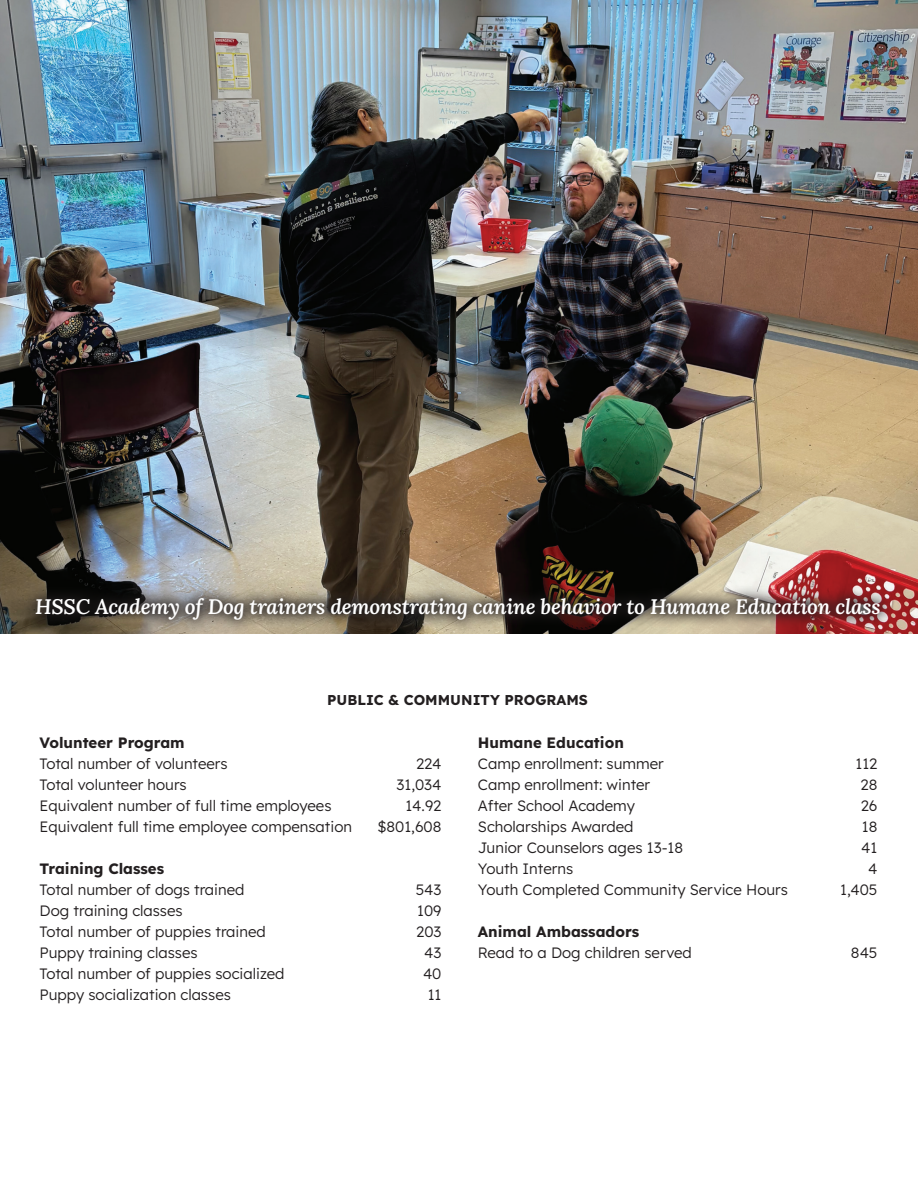
<style>
.page{position:relative;width:918px;height:1188px;background:#fff}
.page>*{position:absolute;margin:0;border:0;box-sizing:border-box;transform-origin:0 0}
.t1{font:italic 21px "Lora";letter-spacing:-.015em;color:#fff}
.t2{font:300 15px "Lexend";color:#231f20}
.t3{font:700 15px "Lexend";color:#231f20}
.t4{font:700 14.25px "Lexend";color:#231f20}
</style>
<div class="page">
<img style="left:0;top:0;width:918px;height:634px">
<img style="left:22px;top:584px;width:872px;height:50px">
<p class="t1" style="left:35px;top:592px;width:847px">HSSC Academy of Dog trainers demonstrating canine behavior to Humane Education class</p>
<p class="t4" style="left:327px;top:689px;width:262px">PUBLIC &amp; COMMUNITY PROGRAMS</p>
<p class="t3" style="left:478px;top:731px;width:147px">Humane Education</p>
<p class="t2" style="left:478px;top:753px;width:188px">Camp enrollment: summer</p>
<p class="t2" style="left:856px;top:753px;width:23px">112</p>
<p class="t2" style="left:478px;top:774px;width:174px">Camp enrollment: winter</p>
<p class="t2" style="left:861px;top:774px;width:18px">28</p>
<p class="t2" style="left:478px;top:795px;width:159px">After School Academy</p>
<p class="t2" style="left:861px;top:795px;width:18px">26</p>
<p class="t2" style="left:478px;top:816px;width:157px">Scholarships Awarded</p>
<p class="t2" style="left:862px;top:816px;width:17px">18</p>
<p class="t2" style="left:478px;top:837px;width:207px">Junior Counselors ages 13-18</p>
<p class="t2" style="left:861px;top:837px;width:18px">41</p>
<p class="t2" style="left:478px;top:858px;width:97px">Youth Interns</p>
<p class="t2" style="left:868px;top:858px;width:11px">4</p>
<p class="t2" style="left:478px;top:879px;width:312px">Youth Completed Community Service Hours</p>
<p class="t2" style="left:840px;top:879px;width:39px">1,405</p>
<p class="t3" style="left:478px;top:920px;width:163px">Animal Ambassadors</p>
<p class="t2" style="left:478px;top:942px;width:216px">Read to a Dog children served</p>
<p class="t2" style="left:851px;top:942px;width:28px">845</p>
<p class="t3" style="left:40px;top:731px;width:147px">Volunteer Program</p>
<p class="t2" style="left:40px;top:753px;width:190px">Total number of volunteers</p>
<p class="t2" style="left:416px;top:753px;width:27px">224</p>
<p class="t2" style="left:40px;top:774px;width:149px">Total volunteer hours</p>
<p class="t2" style="left:397px;top:774px;width:46px">31,034</p>
<p class="t2" style="left:40px;top:795px;width:293px">Equivalent number of full time employees</p>
<p class="t2" style="left:405px;top:795px;width:38px">14.92</p>
<p class="t2" style="left:40px;top:816px;width:314px">Equivalent full time employee compensation</p>
<p class="t2" style="left:377px;top:816px;width:66px">$801,608</p>
<p class="t3" style="left:40px;top:857px;width:126px">Training Classes</p>
<p class="t2" style="left:40px;top:879px;width:206px">Total number of dogs trained</p>
<p class="t2" style="left:416px;top:879px;width:27px">543</p>
<p class="t2" style="left:40px;top:900px;width:145px">Dog training classes</p>
<p class="t2" style="left:417px;top:900px;width:26px">109</p>
<p class="t2" style="left:40px;top:921px;width:228px">Total number of puppies trained</p>
<p class="t2" style="left:416px;top:921px;width:27px">203</p>
<p class="t2" style="left:40px;top:942px;width:159px">Puppy training classes</p>
<p class="t2" style="left:424px;top:942px;width:19px">43</p>
<p class="t2" style="left:40px;top:963px;width:246px">Total number of puppies socialized</p>
<p class="t2" style="left:423px;top:963px;width:20px">40</p>
<p class="t2" style="left:40px;top:984px;width:193px">Puppy socialization classes</p>
<p class="t2" style="left:428px;top:984px;width:15px">11</p>
</div>
